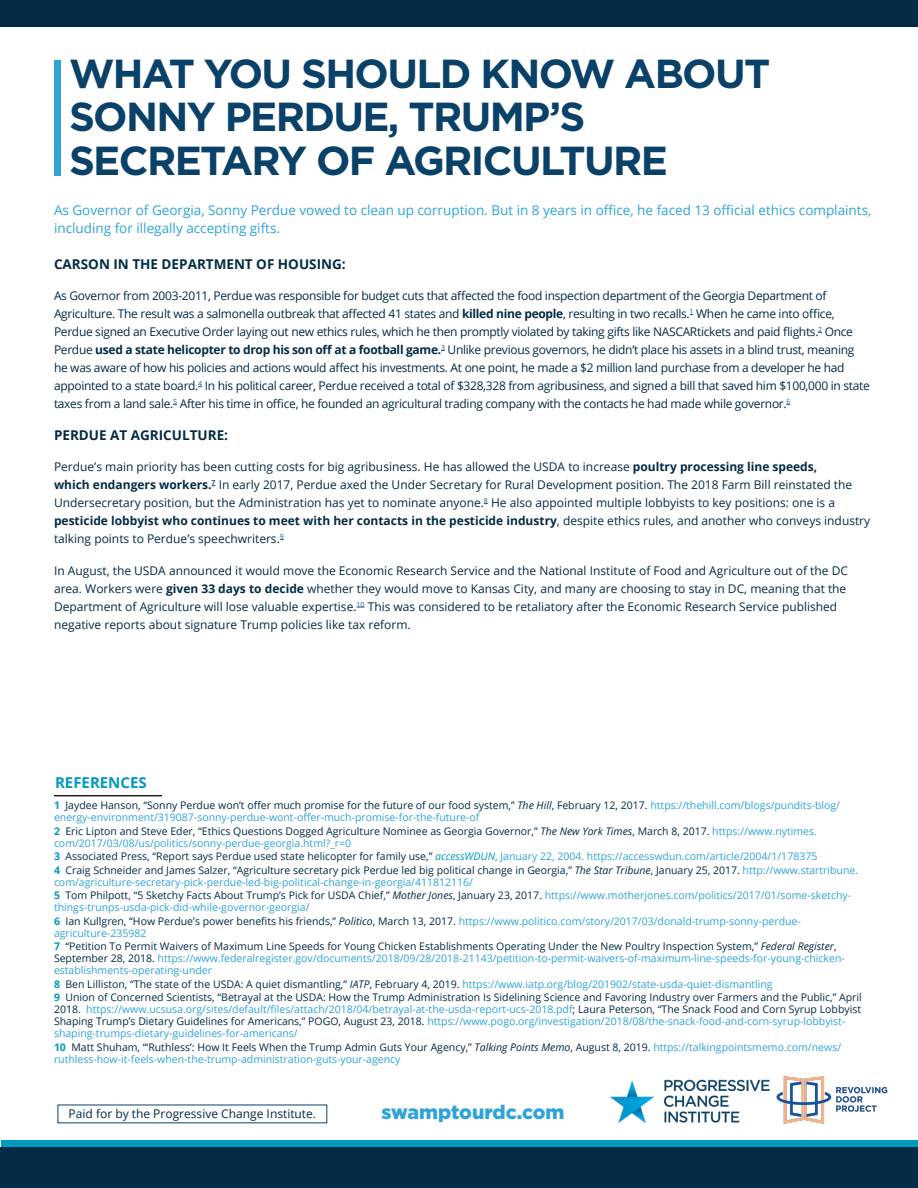
<style>
.page{position:relative;width:918px;height:1188px;background:#fff}
.page>*{position:absolute;margin:0;border:0;box-sizing:border-box;transform-origin:0 0}
.t1{font:700 40.5px/43.5px "Gotham";letter-spacing:-.04em;color:#0a4168}
.t2{font:900 19.5px "Gotham";letter-spacing:-.005em;color:#2fa4d8}
.t3{font:700 15px "Open Sans";color:#009abf}
.t4{font:13.5px/18px "Open Sans";color:#2fa4d8}
.t5{font:700 13.5px "Open Sans";color:#042b46}
.t6{font:12px/18px "Open Sans";color:#042b46}
.t7{font:12px/18px "Open Sans";letter-spacing:-.025em;color:#042b46}
.Paragraph_Style_1{font:10.5px/12px "Open Sans";color:#042b46}
.Paragraph_Style_1-2{font:10.5px/12px "Open Sans";color:#2fa4d8}
.s1{font-weight:700}
.s2{font-weight:700;color:#009abf}
.s3{color:#042b46}
.s4{font-style:italic;color:#042b46}
.s5{font-style:italic}
.s6{color:#2fa4d8}
.s7{font-style:italic;color:#009abf}
</style>
<div class="page">
<div style="left:1px;top:1140px;width:917px;height:13px;background:#009abf"></div>
<div style="left:0;top:1148px;width:918px;height:40px;background:#042b46"></div>
<div style="left:0;top:0;width:918px;height:27px;background:#042b46"></div>
<img style="left:610px;top:1079px;width:160px;height:45px">
<img style="left:776px;top:1076px;width:112px;height:48px">
<hr style="left:54px;top:795px;width:108px;height:1px;background:#231f20">
<div style="left:54px;top:60px;width:7px;height:116px;background:#2fa4d8"></div>
<p class="t1" style="left:69px;top:52px;width:703px">WHAT YOU SHOULD KNOW ABOUT</p>
<p class="t1" style="left:69px;top:95px;width:600px">SONNY PERDUE, TRUMP’S<br>SECRETARY OF AGRICULTURE</p>
<p class="t4" style="left:54px;top:200px;width:819px">As Governor of Georgia, Sonny Perdue vowed to clean up corruption. But in 8 years in office, he faced 13 official ethics complaints, including for illegally accepting gifts.</p>
<p class="t5" style="left:54px;top:254px;width:293px">CARSON IN THE DEPARTMENT OF HOUSING:</p>
<p class="t7" style="left:54px;top:286px;width:817px">As Governor from 2003-2011, Perdue was responsible for budget cuts that affected the food inspection department of the Georgia Department of Agriculture. The result was a salmonella outbreak that affected 41 states and <span class="s1">killed nine people</span>, resulting in two recalls.<sup>1</sup> When he came into office, Perdue signed an Executive Order laying out new ethics rules, which he then promptly violated by taking gifts like NASCARtickets and paid flights.<sup>2</sup> Once Perdue <span class="s1">used a state helicopter to drop his son off at a football game.</span><sup>3</sup> Unlike previous governors, he didn’t place his assets in a blind trust, meaning he was aware of how his policies and actions would affect his investments. At one point, he made a $2 million land purchase from a developer he had appointed to a state board.<sup>4</sup> In his political career, Perdue received a total of $328,328 from agribusiness, and signed a bill that saved him $100,000 in state taxes from a land sale.<sup>5</sup> After his time in office, he founded an agricultural trading company with the contacts he had made while governor.<sup>6</sup></p>
<p class="t5" style="left:54px;top:425px;width:176px">PERDUE AT AGRICULTURE:</p>
<p class="t6" style="left:54px;top:457px;width:818px">Perdue’s main priority has been cutting costs for big agribusiness. He has allowed the USDA to increase <span class="s1">poultry processing line speeds,<br>which endangers workers.</span><sup>7</sup> In early 2017, Perdue axed the Under Secretary for Rural Development position. The 2018 Farm Bill reinstated the Undersecretary position, but the Administration has yet to nominate anyone.<sup>8</sup> He also appointed multiple lobbyists to key positions: one is a <span class="s1">pesticide lobbyist who continues to meet with her contacts in the pesticide industry</span>, despite ethics rules, and another who conveys industry talking points to Perdue’s speechwriters.<sup>9</sup></p>
<p class="t6" style="left:54px;top:561px;width:796px">In August, the USDA announced it would move the Economic Research Service and the National Institute of Food and Agriculture out of the DC area. Workers were <span class="s1">given 33 days to decide</span> whether they would move to Kansas City, and many are choosing to stay in DC, meaning that the Department of Agriculture will lose valuable expertise.<sup>10</sup> This was considered to be retaliatory after the Economic Research Service published negative reports about signature Trump policies like tax reform.</p>
<p class="t3" style="left:55px;top:772px;width:93px">REFERENCES</p>
<p class="Paragraph_Style_1-2" style="left:54px;top:799px;width:788px"><span class="s2">1</span> <span class="s3">Jaydee Hanson, “Sonny Perdue won’t offer much promise for the future of our food system,”</span> <span class="s4">The Hill</span><span class="s3">, February 12, 2017.</span> https://thehill.com/blogs/pundits-blog/ energy-environment/319087-sonny-perdue-wont-offer-much-promise-for-the-future-of</p>
<p class="Paragraph_Style_1" style="left:54px;top:825px;width:764px"><span class="s2">2</span> Eric Lipton and Steve Eder, “Ethics Questions Dogged Agriculture Nominee as Georgia Governor,” <span class="s5">The New York Times</span>, March 8, 2017. <span class="s6">https://www.nytimes. com/2017/03/08/us/politics/sonny-perdue-georgia.html?_r=0</span></p>
<p class="Paragraph_Style_1" style="left:54px;top:850px;width:765px"><span class="s2">3</span> Associated Press, “Report says Perdue used state helicopter for family use,” <span class="s7">accessWDUN</span><span class="s6">, January 22, 2004. https://accesswdun.com/article/2004/1/178375</span></p>
<p class="Paragraph_Style_1" style="left:54px;top:864px;width:806px"><span class="s2">4</span> Craig Schneider and James Salzer, “Agriculture secretary pick Perdue led big political change in Georgia,” <span class="s5">The Star Tribune</span>, January 25, 2017. <span class="s6">http://www.startribune. com/agriculture-secretary-pick-perdue-led-big-political-change-in-georgia/411812116/</span></p>
<p class="Paragraph_Style_1-2" style="left:54px;top:889px;width:799px"><span class="s2">5</span> <span class="s3">Tom Philpott, “5 Sketchy Facts About Trump’s Pick for USDA Chief,”</span> <span class="s4">Mother Jones</span><span class="s3">, January 23, 2017.</span> https://www.motherjones.com/politics/2017/01/some-sketchy&shy;things-trunps-usda-pick-did-while-governor-georgia/</p>
<p class="Paragraph_Style_1-2" style="left:54px;top:915px;width:748px"><span class="s2">6</span> <span class="s3">Ian Kullgren, “How Perdue’s power benefits his friends,”</span> <span class="s4">Politico</span><span class="s3">, March 13, 2017.</span> https://www.politico.com/story/2017/03/donald-trump-sonny-perdue&shy;agriculture-235982</p>
<p class="Paragraph_Style_1-2" style="left:54px;top:940px;width:792px"><span class="s2">7</span> <span class="s3">“Petition To Permit Waivers of Maximum Line Speeds for Young Chicken Establishments Operating Under the New Poultry Inspection System,”</span> <span class="s4">Federal Register</span><span class="s3">,<br>September 28, 2018.</span> https://www.federalregister.gov/documents/2018/09/28/2018-21143/petition-to-permit-waivers-of-maximum-line-speeds-for-young-chicken&shy;establishments-operating-under</p>
<p class="Paragraph_Style_1" style="left:54px;top:978px;width:720px"><span class="s2">8</span> Ben Lilliston, “The state of the USDA: A quiet dismantling,” <span class="s5">IATP</span>, February 4, 2019. <span class="s6">https://www.iatp.org/blog/201902/state-usda-quiet-dismantling</span></p>
<p class="Paragraph_Style_1" style="left:54px;top:991px;width:809px"><span class="s2">9</span> Union of Concerned Scientists, “Betrayal at the USDA: How the Trump Administration Is Sidelining Science and Favoring Industry over Farmers and the Public,” April 2018. <span class="s6">https://www.ucsusa.org/sites/default/files/attach/2018/04/betrayal-at-the-usda-report-ucs-2018.pdf</span>; Laura Peterson, “The Snack Food and Corn Syrup Lobbyist Shaping Trump’s Dietary Guidelines for Americans,” POGO, August 23, 2018. <span class="s6">https://www.pogo.org/investigation/2018/08/the-snack-food-and-corn-syrup-lobbyist&shy;shaping-trumps-dietary-guidelines-for-americans/</span></p>
<p class="Paragraph_Style_1-2" style="left:54px;top:1041px;width:789px"><span class="s2">10</span> <span class="s3">Matt Shuham, “‘Ruthless’: How It Feels When the Trump Admin Guts Your Agency,”</span> <span class="s4">Talking Points Memo</span><span class="s3">, August 8, 2019.</span> https://talkingpointsmemo.com/news/ ruthless-how-it-feels-when-the-trump-administration-guts-your-agency</p>
<p class="t6" style="left:69px;top:1104px;width:249px">Paid for by the Progressive Change Institute.</p>
<h2 class="t2" style="left:381px;top:1099px;width:185px">swamptourdc.com</h2>
</div>
